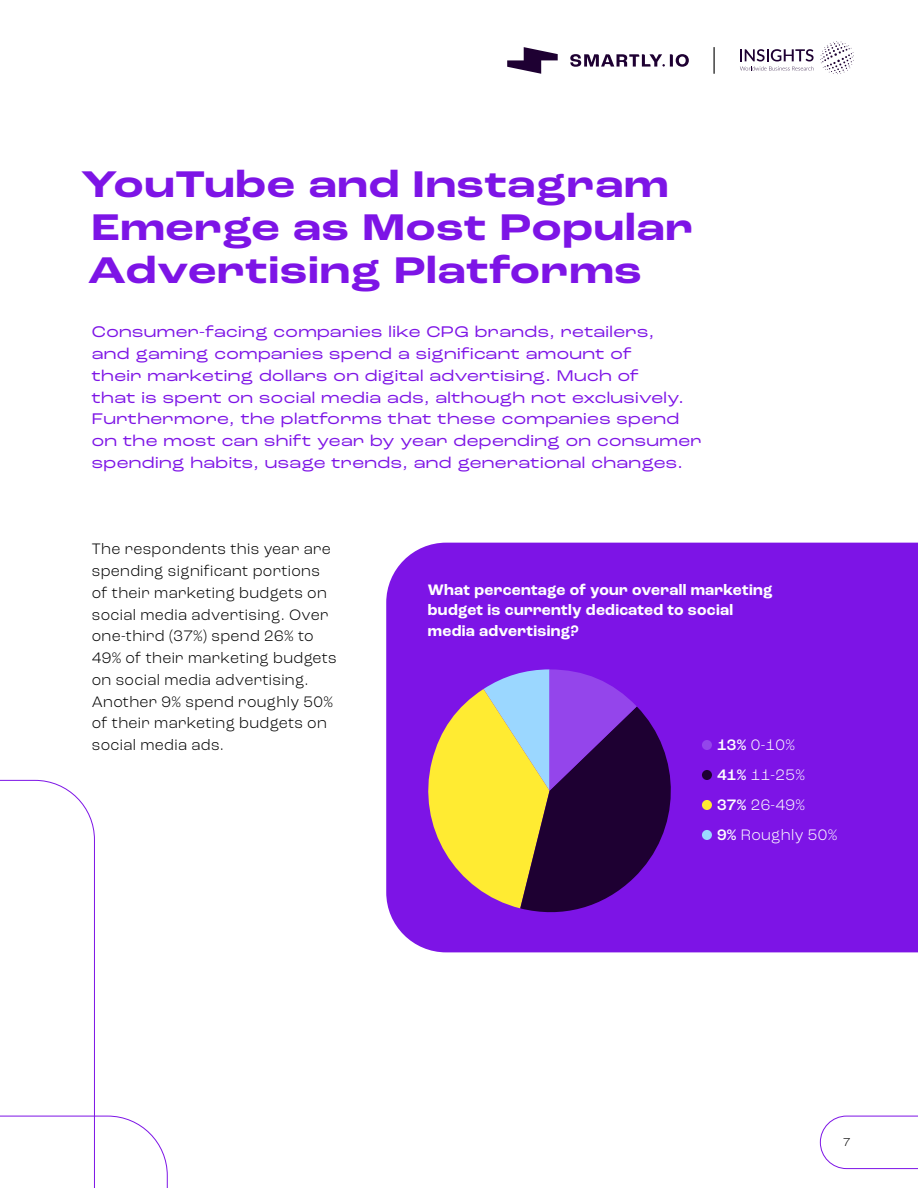
<style>
.page{position:relative;width:918px;height:1188px;background:#fff}
.page>*{position:absolute;margin:0;border:0;box-sizing:border-box;transform-origin:0 0}
.t1{font:700 expanded 39px/42.8px "Roc Grotesk";letter-spacing:.02em;color:#7d14e6}
.t2{font:expanded 16.2px/21.8px "Roc Grotesk";letter-spacing:.025em;color:#7d14e6}
.t3{font:300 15.9px/21.8px "Roc Grotesk";letter-spacing:.02em;color:#000}
.t4{font:700 15.9px/20.4px "Roc Grotesk";letter-spacing:.02em;color:#fff}
.t5{font:300 15.9px/30px "Roc Grotesk";letter-spacing:.02em;color:#fff}
.t6{font:300 12px "Roc Grotesk";color:#000}
.s1{font-weight:500}
</style>
<div class="page">
<svg style="left:714px;top:47px;width:1px;height:27px"></svg>
<svg style="left:507px;top:47px;width:51px;height:27px"></svg>
<svg style="left:570px;top:54px;width:119px;height:13px"></svg>
<svg style="left:820px;top:41px;width:34px;height:33px"></svg>
<svg style="left:740px;top:49px;width:74px;height:22px"></svg>
<div style="left:386px;top:543px;width:532px;height:409px;background:#7d14e6"></div>
<svg style="left:416px;top:669px;width:267px;height:250px;background:#875586"></svg>
<div style="left:702px;top:740px;width:10px;height:10px;background:#9445eb;border-radius:50%"></div>
<div style="left:702px;top:770px;width:10px;height:10px;background:#1e0032;border-radius:50%"></div>
<div style="left:702px;top:800px;width:10px;height:10px;background:#ffeb32;border-radius:50%"></div>
<div style="left:702px;top:830px;width:10px;height:10px;background:#9bd7ff;border-radius:50%"></div>
<svg style="left:0;top:780px;width:168px;height:408px"></svg>
<svg style="left:820px;top:1116px;width:98px;height:53px"></svg>
<h1 class="t1" style="left:81px;top:164px;width:614px">YouTube and Instagram<br>Emerge as Most Popular<br>Advertising Platforms</h1>
<p class="t2" style="left:92px;top:321px;width:611px">Consumer-facing companies like CPG brands, retailers,<br>and gaming companies spend a significant amount of<br>their marketing dollars on digital advertising. Much of<br>that is spent on social media ads, although not exclusively.<br>Furthermore, the platforms that these companies spend on the most can shift year by year depending on consumer spending habits, usage trends, and generational changes.</p>
<p class="t3" style="left:92px;top:538px;width:246px">The respondents this year are spending significant portions of their marketing budgets on social media advertising. Over one-third (37%) spend 26% to<br>49% of their marketing budgets on social media advertising.<br>Another 9% spend roughly 50% of their marketing budgets on social media ads.</p>
<p class="t4" style="left:428px;top:580px;width:346px">What percentage of your overall marketing budget is currently dedicated to social media advertising?</p>
<p class="t5" style="left:717px;top:730px;width:122px"><span class="s1">13%</span> 0-10%<br><span class="s1">41%</span> 11-25%<br><span class="s1">37%</span> 26-49%<br><span class="s1">9%</span> Roughly 50%</p>
<p class="t6" style="left:843px;top:1135px;width:9px">7</p>
</div>
